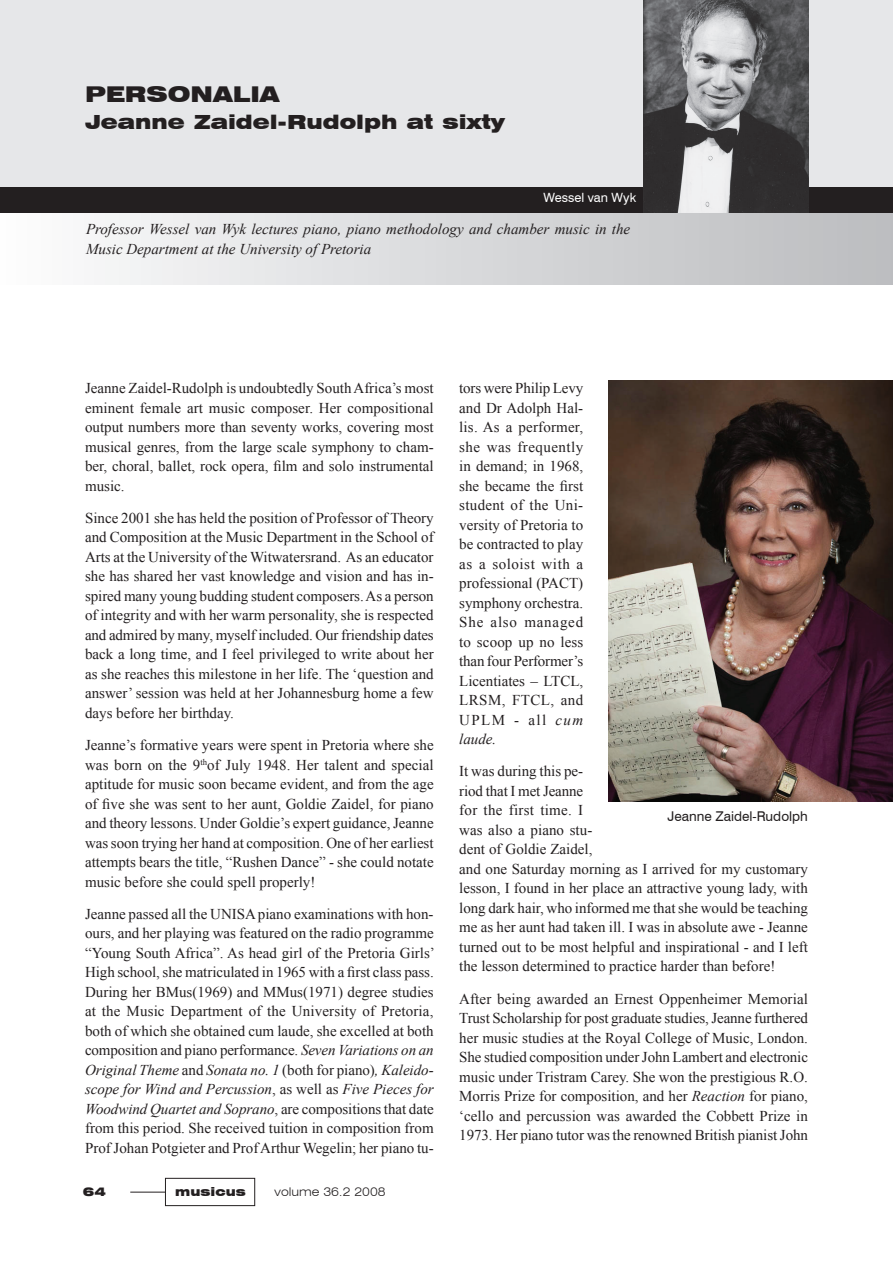
<style>
.page{position:relative;width:893px;height:1263px;background:#fff}
.page>*{position:absolute;margin:0;border:0;box-sizing:border-box;transform-origin:0 0}
.t1{font:900 expanded 21.75px "Swiss 721 BT";color:#231f20}
.t2{font:900 expanded 19.5px "Swiss 721 BT";color:#231f20}
.t3{font:15px/19.5px "Times New Roman";color:#231f20;text-align:justify}
.t4{font:italic 15px/19.5px "Times New Roman";color:#231f20}
.t5{font:13.5px "Swiss 721 BT";color:#231f20}
.t6{font:12.75px "Swiss 721 BT";color:#fff}
.t7{font:300 expanded 12px "Swiss 721 BT";color:#231f20}
.t8{font:900 expanded 12px "Swiss 721 BT";color:#231f20}
.s1{font-style:italic}
</style>
<div class="page">
<div style="left:165px;top:1178px;width:90px;height:28px;border:1px solid #231f20"></div>
<hr style="left:130px;top:1192px;width:36px;height:1px;background:#231f20">
<div style="left:0;top:213px;width:893px;height:71px;background:linear-gradient(to right,#fbfcfc,#babbbe)"></div>
<div style="left:0;top:186px;width:893px;height:27px;background:#231f20"></div>
<div style="left:0;top:0;width:893px;height:186px;background:#e6e7e9"></div>
<img style="left:643px;top:0;width:165px;height:212px">
<img style="left:609px;top:381px;width:284px;height:420px">
<h1 class="t1" style="left:85px;top:81px;width:196px">PERSONALIA</h1>
<h2 class="t2" style="left:85px;top:110px;width:421px">Jeanne Zaidel-Rudolph at sixty</h2>
<p class="t6" style="left:544px;top:189px;width:94px">Wessel van Wyk</p>
<p class="t4" style="left:86px;top:219px;width:546px">Professor Wessel van Wyk lectures piano, piano methodology and chamber music in the<br>Music Department at the University of Pretoria</p>
<p class="t3" style="left:85px;top:378px;width:350px">Jeanne Zaidel-Rudolph is undoubtedly South Africa’s most eminent female art music composer. Her compositional output numbers more than seventy works, covering most musical genres, from the large scale symphony to cham&shy;ber, choral, ballet, rock opera, film and solo instrumental music.</p>
<p class="t3" style="left:85px;top:508px;width:350px">Since 2001 she has held the position of Professor of Theory and Composition at the Music Department in the School of Arts at the University of the Witwatersrand. As an educator she has shared her vast knowledge and vision and has in&shy;spired many young budding student composers. As a person of integrity and with her warm personality, she is respected and admired by many, myself included. Our friendship dates back a long time, and I feel privileged to write about her as she reaches this milestone in her life. The ‘question and answer’ session was held at her Johannesburg home a few days before her birthday.</p>
<p class="t3" style="left:85px;top:735px;width:350px">Jeanne’s formative years were spent in Pretoria where she was born on the 9<sup>th</sup>of July 1948. Her talent and special aptitude for music soon became evident, and from the age of five she was sent to her aunt, Goldie Zaidel, for piano and theory lessons. Under Goldie’s expert guidance, Jeanne was soon trying her hand at composition. One of her earliest attempts bears the title, “Rushen Dance” - she could notate music before she could spell properly!</p>
<p class="t3" style="left:85px;top:904px;width:351px">Jeanne passed all the UNISA piano examinations with hon&shy;ours, and her playing was featured on the radio programme “Young South Africa”. As head girl of the Pretoria Girls’ High school, she matriculated in 1965 with a first class pass.<br>During her BMus(1969) and MMus(1971) degree studies at the Music Department of the University of Pretoria, both of which she obtained cum laude, she excelled at both composition and piano performance. <span class="s1">Seven Variations on an Original Theme</span> and <span class="s1">Sonata no. 1</span> (both for piano)<span class="s1">, Kaleido&shy;scope for Wind and Percussion</span>, as well as <span class="s1">Five Pieces for Woodwind Quartet and Soprano</span>, are compositions that date from this period. She received tuition in composition from Prof Johan Potgieter and Prof Arthur Wegelin; her piano tu-</p>
<p class="t8" style="left:83px;top:1185px;width:24px">64</p>
<p class="t8" style="left:175px;top:1184px;width:72px">musicus</p>
<p class="t7" style="left:275px;top:1184px;width:113px">volume 36.2 2008</p>
<p class="t3" style="left:459px;top:378px;width:126px">tors were Philip Levy and Dr Adolph Hal&shy;lis. As a performer, she was frequently in demand; in 1968, she became the first student of the Uni&shy;versity of Pretoria to be contracted to play as a soloist with a professional (PACT) symphony orchestra.<br>She also managed to scoop up no less than four Performer’s Licentiates – LTCL, LRSM, FTCL, and UPLM - all <span class="s1">cum laude.</span></p>
<p class="t3" style="left:459px;top:761px;width:350px;text-align:left">It was during this pe-<br>riod that I met Jeanne<br>for the first time. I<br>was also a piano stu-<br>dent of Goldie Zaidel,<br>and one Saturday morning as I arrived for my customary lesson, I found in her place an attractive young lady, with long dark hair, who informed me that she would be teaching me as her aunt had taken ill. I was in absolute awe - Jeanne turned out to be most helpful and inspirational - and I left the lesson determined to practice harder than before!</p>
<p class="t3" style="left:459px;top:989px;width:350px">After being awarded an Ernest Oppenheimer Memorial Trust Scholarship for post graduate studies, Jeanne furthered her music studies at the Royal College of Music, London.<br>She studied composition under John Lambert and electronic music under Tristram Carey. She won the prestigious R.O.<br>Morris Prize for composition, and her <span class="s1">Reaction</span> for piano, ‘cello and percussion was awarded the Cobbett Prize in 1973. Her piano tutor was the renowned British pianist John</p>
<p class="t5" style="left:668px;top:808px;width:142px">Jeanne Zaidel-Rudolph</p>
</div>
